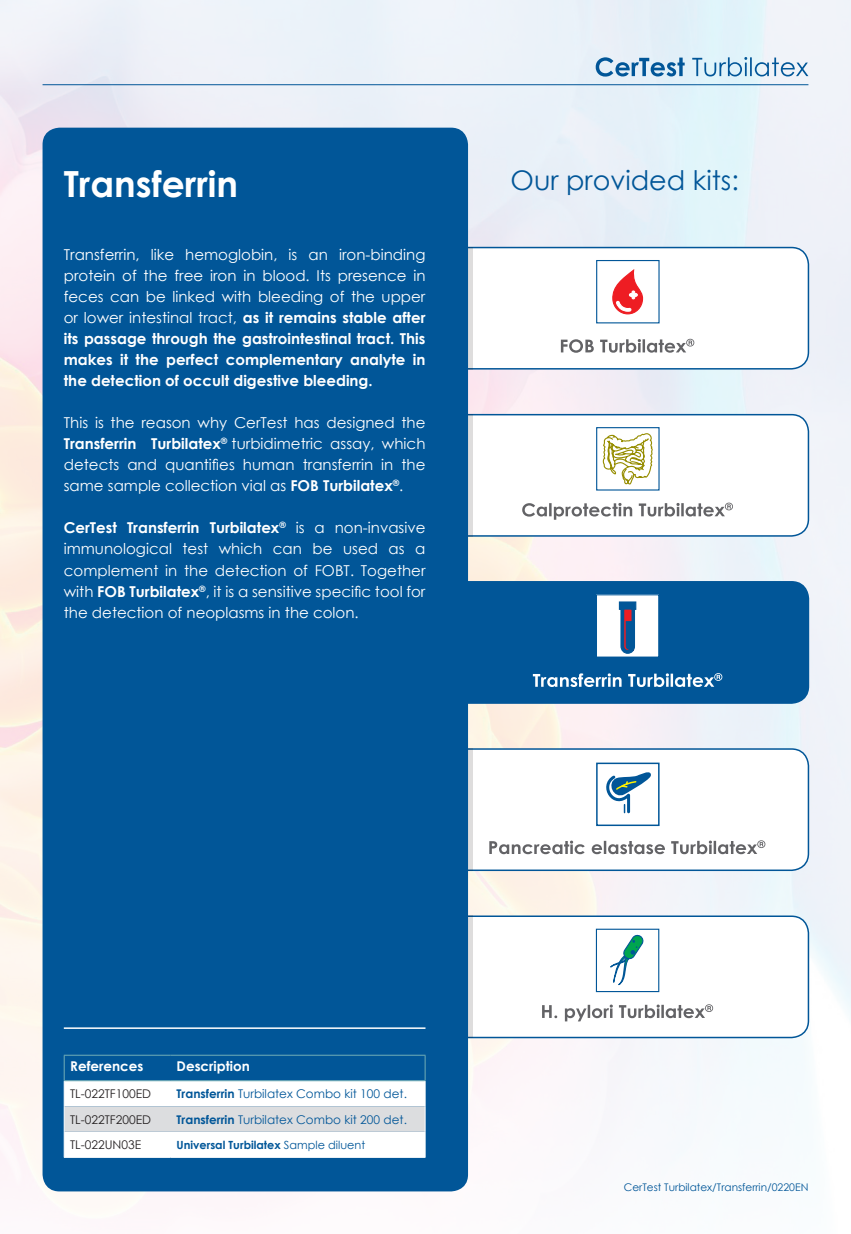
<style>
.page{position:relative;width:851px;height:1234px;background:#fff}
.page>*{position:absolute;margin:0;border:0;box-sizing:border-box;transform-origin:0 0}
.t1{font:700 36px "Century Gothic";color:#fff}
.t2{font:27px "Century Gothic";color:#015698}
.t3{font:15px/21px "Century Gothic";color:#fff;text-align:justify}
.t4{font:700 13.5px "Century Gothic";color:#fff}
.t5{font:12px "Century Gothic";color:#015698}
.t6{font:12px "Century Gothic";color:#231f20}
.t7{font:700 11.25px "Century Gothic";color:#015698}
.t8{font:10.5px "Century Gothic";color:#015698}
.s1{font-weight:700}
.s2{font-weight:400}
</style>
<div class="page">
<img style="left:0;top:0;width:850px;height:1194px">
<div style="left:446px;top:414px;width:362px;height:122px;background:#fff;border-radius:17px"></div>
<div style="left:446px;top:414px;width:363px;height:122px;border:2px solid #015698;border-radius:17px"></div>
<div style="left:446px;top:247px;width:362px;height:122px;background:#fff;border-radius:17px"></div>
<div style="left:446px;top:247px;width:363px;height:122px;border:2px solid #015698;border-radius:17px"></div>
<div style="left:446px;top:581px;width:362px;height:122px;background:#015698;border-radius:17px"></div>
<div style="left:446px;top:581px;width:363px;height:122px;border:2px solid #015698;border-radius:17px"></div>
<div style="left:596px;top:594px;width:62px;height:63px;background:#fff"></div>
<div style="left:446px;top:916px;width:362px;height:121px;background:#fff;border-radius:17px"></div>
<div style="left:446px;top:915px;width:363px;height:122px;border:2px solid #015698;border-radius:17px"></div>
<div style="left:446px;top:748px;width:362px;height:122px;background:#fff;border-radius:17px"></div>
<div style="left:446px;top:748px;width:363px;height:122px;border:2px solid #015698;border-radius:17px"></div>
<hr style="left:43px;top:84px;width:765px;height:1px;background:#015698">
<svg style="left:595px;top:57px;width:213px;height:20px;background:#a4c5dd"></svg>
<div style="left:596px;top:260px;width:63px;height:63px;border:1px solid #015698"></div>
<svg style="left:612px;top:269px;width:31px;height:46px"></svg>
<div style="left:595px;top:594px;width:64px;height:63px;border:1px solid #015698"></div>
<svg style="left:618px;top:601px;width:18px;height:53px"></svg>
<div style="left:595px;top:928px;width:64px;height:63px;border:1px solid #015698"></div>
<div style="left:596px;top:762px;width:63px;height:63px;background:#fff;border:2px solid #015698"></div>
<svg style="left:606px;top:772px;width:45px;height:42px"></svg>
<svg style="left:532px;top:673px;width:190px;height:14px"></svg>
<svg style="left:560px;top:339px;width:134px;height:14px"></svg>
<svg style="left:522px;top:502px;width:210px;height:17px"></svg>
<svg style="left:542px;top:933px;width:171px;height:88px"></svg>
<div style="left:43px;top:128px;width:425px;height:1063px;background:#015698;border-radius:17px"></div>
<svg style="left:64px;top:1054px;width:361px;height:102px"></svg>
<hr style="left:64px;top:1156px;width:106px;height:1px;background:#fff">
<hr style="left:170px;top:1156px;width:255px;height:1px;background:#fff">
<hr style="left:64px;top:1027px;width:361px;height:1px;background:#fff">
<hr style="left:468px;top:247px;width:4px;height:122px;background:#dedddd">
<hr style="left:468px;top:414px;width:4px;height:122px;background:#dedddd">
<hr style="left:468px;top:748px;width:4px;height:122px;background:#dedddd">
<hr style="left:468px;top:915px;width:4px;height:122px;background:#dedddd">
<svg style="left:671px;top:840px;width:94px;height:14px"></svg>
<svg style="left:489px;top:840px;width:176px;height:14px"></svg>
<svg style="left:602px;top:433px;width:51px;height:51px"></svg>
<div style="left:596px;top:427px;width:63px;height:63px;border:1px solid #015698"></div>
<h1 class="t1" style="left:64px;top:157px;width:176px">Transferrin</h1>
<h2 class="t2" style="left:510px;top:162px;width:230px">Our provided kits:</h2>
<p class="t3" style="left:64px;top:244px;width:363px">Transferrin, like hemoglobin, is an iron-binding protein of the free iron in blood. Its presence in feces can be linked with bleeding of the upper or lower intestinal tract, <span class="s1">as it remains stable after its passage through the gastrointestinal tract. This makes it the perfect complementary analyte in the detection of occult digestive bleeding.</span></p>
<p class="t3" style="left:64px;top:412px;width:363px">This is the reason why CerTest has designed the <span class="s1">Transferrin Turbilatex</span><sup>®</sup> turbidimetric assay, which detects and quantifies human transferrin in the same sample collection vial as <span class="s1">FOB Turbilatex</span><sup>®</sup>.</p>
<p class="t3" style="left:64px;top:517px;width:363px"><span class="s1">CerTest Transferrin Turbilatex</span><sup>®</sup> is a non-invasive immunological test which can be used as a complement in the detection of FOBT. Together with <span class="s1">FOB Turbilatex</span><sup>®</sup>, it is a sensitive specific tool for the detection of neoplasms in the colon.</p>
<p class="t4" style="left:70px;top:1055px;width:75px">References</p>
<p class="t4" style="left:176px;top:1055px;width:75px">Description</p>
<p class="t6" style="left:70px;top:1084px;width:82px">TL-022TF100ED</p>
<p class="t5" style="left:176px;top:1084px;width:232px"><span class="s1">Transferrin</span> Turbilatex Combo kit 100 det.</p>
<p class="t6" style="left:70px;top:1110px;width:82px">TL-022TF200ED</p>
<p class="t5" style="left:176px;top:1110px;width:232px"><span class="s1">Transferrin</span> Turbilatex Combo kit 200 det.</p>
<p class="t6" style="left:70px;top:1136px;width:73px">TL-022UN03E</p>
<p class="t7" style="left:176px;top:1135px;width:190px">Universal Turbilatex <span class="s2">Sample diluent</span></p>
<p class="t8" style="left:623px;top:1179px;width:186px">CerTest Turbilatex/Transferrin/0220EN</p>
</div>
